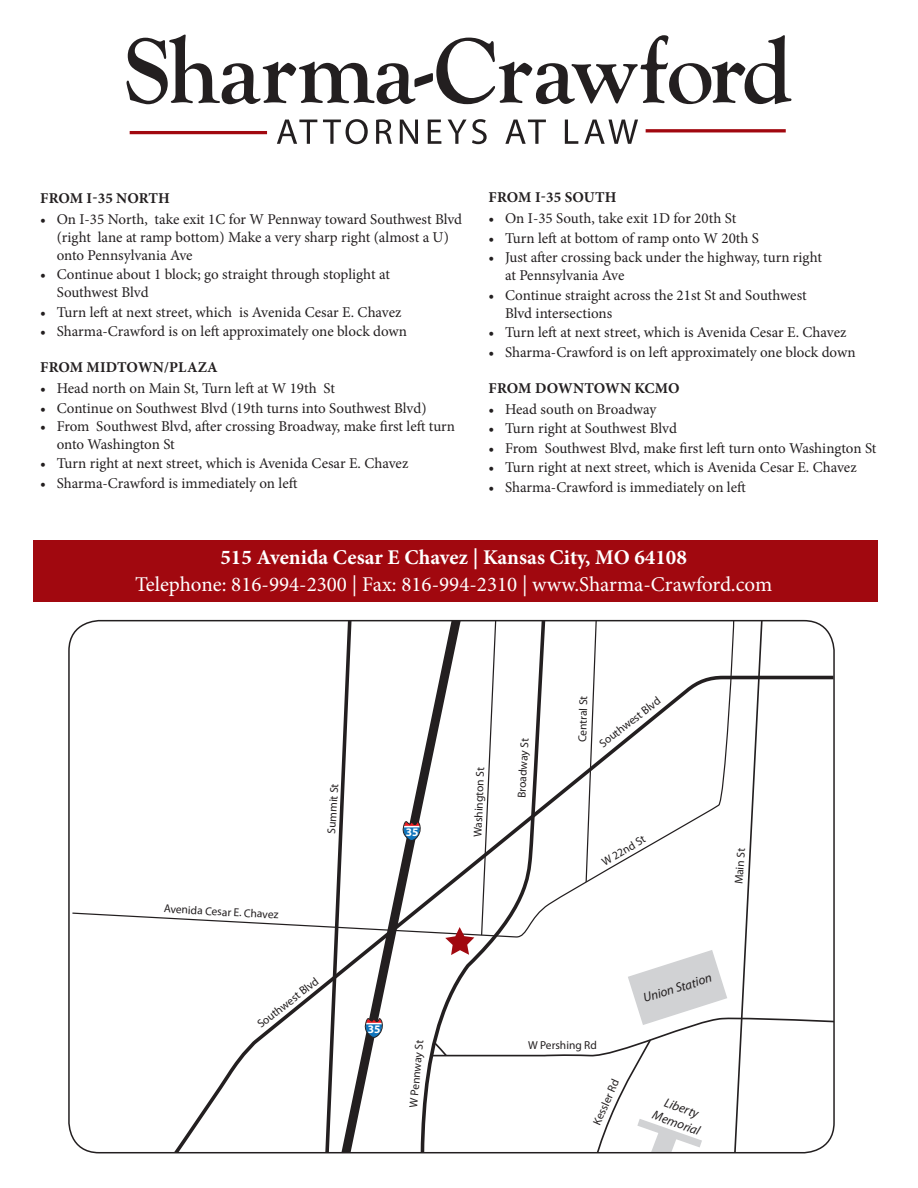
<style>
.page{position:relative;width:918px;height:1188px;background:#fff}
.page>*{position:absolute;margin:0;border:0;box-sizing:border-box;transform-origin:0 0}
.t1{font:21px "Minion Pro";color:#fff}
.t2{font:700 21px "Minion Pro";color:#fff}
.t3{font:15px/18px "Minion Pro";letter-spacing:-.005em;color:#231f20}
.t4{font:700 15px "Minion Pro";color:#231f20}
.t5{font:italic 12.9px/15.6px "Myriad Pro";color:#231f20;text-align:center}
.t6{font:11.55px "Myriad Pro";color:#231f20}
.t7{font:700 11.55px "Myriad Pro";color:#fff}
.t8{font:11.4px "Myriad Pro";color:#231f20}
</style>
<div class="page">
<div style="left:33px;top:541px;width:845px;height:61px;background:#a1080f"></div>
<svg style="left:175px;top:939px;width:220px;height:211px"></svg>
<svg style="left:305px;top:939px;width:49px;height:211px"></svg>
<svg style="left:420px;top:1054px;width:10px;height:96px"></svg>
<svg style="left:71px;top:621px;width:359px;height:318px"></svg>
<svg style="left:401px;top:819px;width:21px;height:22px"></svg>
<svg style="left:363px;top:1016px;width:21px;height:22px"></svg>
<svg style="left:430px;top:621px;width:404px;height:532px"></svg>
<svg style="left:277px;top:120px;width:40px;height:24px"></svg>
<svg style="left:323px;top:119px;width:45px;height:25px"></svg>
<svg style="left:376px;top:119px;width:16px;height:25px"></svg>
<svg style="left:400px;top:120px;width:18px;height:24px"></svg>
<svg style="left:428px;top:120px;width:13px;height:24px"></svg>
<svg style="left:448px;top:119px;width:39px;height:25px"></svg>
<svg style="left:505px;top:120px;width:41px;height:24px"></svg>
<svg style="left:565px;top:120px;width:13px;height:24px"></svg>
<svg style="left:584px;top:120px;width:54px;height:24px"></svg>
<svg style="left:127px;top:35px;width:664px;height:69px"></svg>
<hr style="left:130px;top:131px;width:137px;height:3px;background:#a1080f">
<hr style="left:646px;top:129px;width:140px;height:3px;background:#a1080f">
<p class="t4" style="left:40px;top:187px;width:131px">FROM I-35 NORTH</p>
<p class="t3" style="left:57px;top:210px;width:407px;text-indent:-17px">• On I-35 North, take exit 1C for W Pennway toward Southwest Blvd (right lane at ramp bottom) Make a very sharp right (almost a U) onto Pennsylvania Ave</p>
<p class="t3" style="left:57px;top:266px;width:335px;text-indent:-17px">• Continue about 1 block; go straight through stoplight at<br>Southwest Blvd</p>
<p class="t3" style="left:40px;top:303px;width:363px">• Turn left at next street, which is Avenida Cesar E. Chavez</p>
<p class="t3" style="left:40px;top:323px;width:368px">• Sharma-Crawford is on left approximately one block down</p>
<p class="t4" style="left:40px;top:357px;width:179px">FROM MIDTOWN/PLAZA</p>
<p class="t3" style="left:40px;top:380px;width:296px">• Head north on Main St, Turn left at W 19th St</p>
<p class="t3" style="left:40px;top:399px;width:388px">• Continue on Southwest Blvd (19th turns into Southwest Blvd)</p>
<p class="t3" style="left:57px;top:417px;width:400px;text-indent:-16px">• From Southwest Blvd, after crossing Broadway, make first left turn onto Washington St</p>
<p class="t3" style="left:40px;top:455px;width:370px">• Turn right at next street, which is Avenida Cesar E. Chavez</p>
<p class="t3" style="left:40px;top:474px;width:259px">• Sharma-Crawford is immediately on left</p>
<p class="t4" style="left:489px;top:187px;width:130px">FROM I-35 SOUTH</p>
<p class="t3" style="left:489px;top:209px;width:249px">• On I-35 South, take exit 1D for 20th St</p>
<p class="t3" style="left:489px;top:229px;width:272px">• Turn left at bottom of ramp onto W 20th S</p>
<p class="t3" style="left:505px;top:248px;width:318px;text-indent:-16px">• Just after crossing back under the highway, turn right at Pennsylvania Ave</p>
<p class="t3" style="left:505px;top:286px;width:303px;text-indent:-16px">• Continue straight across the 21st St and Southwest<br>Blvd intersections</p>
<p class="t3" style="left:489px;top:323px;width:359px">• Turn left at next street, which is Avenida Cesar E. Chavez</p>
<p class="t3" style="left:489px;top:343px;width:368px">• Sharma-Crawford is on left approximately one block down</p>
<p class="t4" style="left:489px;top:377px;width:180px">FROM DOWNTOWN KCMO</p>
<p class="t3" style="left:489px;top:400px;width:169px">• Head south on Broadway</p>
<p class="t3" style="left:489px;top:419px;width:190px">• Turn right at Southwest Blvd</p>
<p class="t3" style="left:489px;top:439px;width:389px">• From Southwest Blvd, make first left turn onto Washington St</p>
<p class="t3" style="left:489px;top:458px;width:370px">• Turn right at next street, which is Avenida Cesar E. Chavez</p>
<p class="t3" style="left:489px;top:478px;width:259px">• Sharma-Crawford is immediately on left</p>
<h1 class="t2" style="left:220px;top:542px;width:468px">515 AVENIDA CESAR E CHAVEZ | KANSAS CITY, MO 64108</h1>
<h1 class="t1" style="left:135px;top:570px;width:639px">Telephone: 816-994-2300 | Fax: 816-994-2310 | www.Sharma-Crawford.com</h1>
<p class="t8" style="left:324px;top:833px;width:51px;rotate:-86deg">Summit St</p>
<p class="t6" style="left:164px;top:902px;width:116px;rotate:3deg">Avenida Cesar E. Chavez</p>
<p class="t6" style="left:254px;top:1020px;width:76px;rotate:-38deg">Southwest Blvd</p>
<p class="t7" style="left:406px;top:825px;width:14px">35</p>
<p class="t7" style="left:368px;top:1022px;width:14px">35</p>
<p class="t8" style="left:407px;top:1107px;width:69px;rotate:-85deg">W Pennway St</p>
<p class="t8" style="left:471px;top:837px;width:71px;rotate:-88deg">Washington St</p>
<p class="t8" style="left:515px;top:797px;width:61px;rotate:-87deg">Broadway St</p>
<p class="t8" style="left:575px;top:742px;width:48px;rotate:-88deg">Central St</p>
<p class="t6" style="left:596px;top:739px;width:76px;rotate:-38deg">Southwest Blvd</p>
<p class="t6" style="left:599px;top:857px;width:50px;rotate:-31deg">W 22nd St</p>
<p class="t8" style="left:732px;top:884px;width:37px;rotate:-86deg">Main St</p>
<p class="t6" style="left:528px;top:1038px;width:70px">W Pershing Rd</p>
<p class="t6" style="left:590px;top:1121px;width:50px;rotate:-66deg">Kessler Rd</p>
<p class="t5" style="left:641px;top:991px;width:73px;rotate:-17deg">Union Station</p>
<p class="t5" style="left:661px;top:1092px;width:51px;rotate:20deg">Liberty<br>Memorial</p>
</div>
